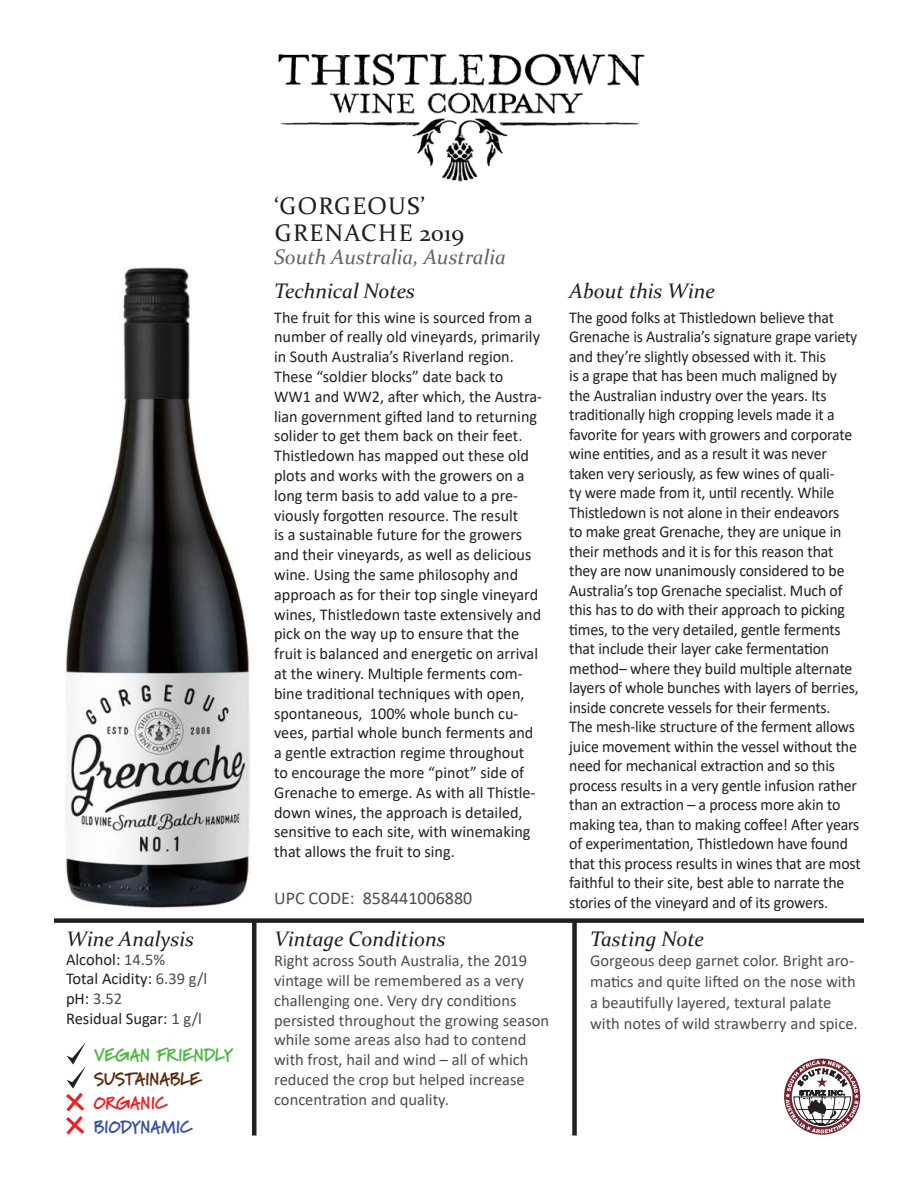
<style>
.page{position:relative;width:918px;height:1188px;background:#fff}
.page>*{position:absolute;margin:0;border:0;box-sizing:border-box;transform-origin:0 0}
.t1{font:24px/27px "Constantia";letter-spacing:.06em;color:#221f1f}
.t2{font:italic 21px "Constantia";color:#221f1f}
.t3{font:italic 21px "Constantia";color:#626366}
.t4{font:18px "Calibri";color:#4c4c4e}
.t5{font:900 18px "Marydale";color:#4fb747;scale:.92 1}
.t6{font:900 18px "Marydale";letter-spacing:-.01em;color:#5f280d;scale:.92 1}
.t7{font:900 18px "Marydale";color:#3952a4;scale:.92 1}
.t8{font:900 18px "Marydale";color:#ed2023;scale:.92 1}
.t9{font:16.5px/19.5px "Calibri";letter-spacing:-.01em;color:#221f1f;scale:.96 1}
.t10{font:16.5px/19.8px "Calibri";letter-spacing:-.01em;color:#221f1f}
.t11{font:16.5px/19.8px "Calibri";color:#4c4c4e}
.s1{color:#4c4c4e}
</style>
<div class="page">
<img style="left:65px;top:267px;width:185px;height:641px">
<svg style="left:785px;top:1060px;width:74px;height:73px"></svg>
<div style="left:54px;top:918px;width:810px;height:5px;background:#221f1f"></div>
<div style="left:252px;top:920px;width:5px;height:215px;background:#221f1f"></div>
<div style="left:572px;top:920px;width:5px;height:215px;background:#221f1f"></div>
<svg style="left:66px;top:1042px;width:20px;height:93px"></svg>
<img style="left:278px;top:54px;width:367px;height:128px">
<h1 class="t1" style="left:274px;top:195px;width:192px">‘GORGEOUS’<br>GRENACHE 2019</h1>
<p class="t3" style="left:274px;top:249px;width:233px">South Australia, Australia</p>
<p class="t2" style="left:274px;top:283px;width:142px">Technical Notes</p>
<p class="t2" style="left:569px;top:283px;width:147px">About this Wine</p>
<p class="t10" style="left:274px;top:307px;width:270px">The fruit for this wine is sourced from a number of really old vineyards, primarily in South Australia’s Riverland region.<br>These “soldier blocks” date back to WW1 and WW2, after which, the Austra&shy;lian government gifted land to returning solider to get them back on their feet.<br>Thistledown has mapped out these old plots and works with the growers on a long term basis to add value to a pre&shy;viously forgotten resource. The result<br>is a sustainable future for the growers and their vineyards, as well as delicious wine. Using the same philosophy and approach as for their top single vineyard wines, Thistledown taste extensively and pick on the way up to ensure that the fruit is balanced and energetic on arrival at the winery. Multiple ferments com&shy;bine traditional techniques with open, spontaneous, 100% whole bunch cu&shy;vees, partial whole bunch ferments and a gentle extraction regime throughout to encourage the more “pinot” side of Grenache to emerge. As with all Thistle&shy;down wines, the approach is detailed, sensitive to each site, with winemaking that allows the fruit to sing.</p>
<p class="t9" style="left:569px;top:307px;width:305px">The good folks at Thistledown believe that Grenache is Australia’s signature grape variety and they’re slightly obsessed with it. This<br>is a grape that has been much maligned by the Australian industry over the years. Its traditionally high cropping levels made it a favorite for years with growers and corporate wine entities, and as a result it was never taken very seriously, as few wines of quali-<br>ty were made from it, until recently. While Thistledown is not alone in their endeavors<br>to make great Grenache, they are unique in their methods and it is for this reason that they are now unanimously considered to be Australia’s top Grenache specialist. Much of this has to do with their approach to picking times, to the very detailed, gentle ferments that include their layer cake fermentation method– where they build multiple alternate layers of whole bunches with layers of berries, inside concrete vessels for their ferments.<br>The mesh-like structure of the ferment allows juice movement within the vessel without the need for mechanical extraction and so this process results in a very gentle infusion rather than an extraction – a process more akin to making tea, than to making coffee! After years of experimentation, Thistledown have found that this process results in wines that are most faithful to their site, best able to narrate the stories of the vineyard and of its growers.</p>
<p class="t4" style="left:274px;top:891px;width:200px">UPC CODE: 858441006880</p>
<p class="t2" style="left:66px;top:931px;width:130px">Wine Analysis</p>
<p class="t2" style="left:590px;top:931px;width:115px">Tasting Note</p>
<p class="t10" style="left:66px;top:950px;width:143px">Alcohol: <span class="s1">14.5%<br></span>Total Acidity: <span class="s1">6.39 g/l </span>pH: <span class="s1">3.52<br></span>Residual Sugar: <span class="s1">1 g/l</span></p>
<p class="t5" style="left:94px;top:1045px;width:153px">VEGAN FRIENDLY</p>
<p class="t6" style="left:94px;top:1069px;width:118px">SUSTAINABLE</p>
<p class="t8" style="left:94px;top:1093px;width:81px">ORGANIC</p>
<p class="t7" style="left:94px;top:1117px;width:109px">BIODYNAMIC</p>
<p class="t2" style="left:274px;top:931px;width:173px">Vintage Conditions</p>
<p class="t11" style="left:274px;top:950px;width:277px">Right across South Australia, the 2019 vintage will be remembered as a very challenging one. Very dry conditions persisted throughout the growing season while some areas also had to contend with frost, hail and wind – all of which reduced the crop but helped increase concentration and quality.</p>
<p class="t11" style="left:590px;top:951px;width:269px;line-height:21px">Gorgeous deep garnet color. Bright aro&shy;matics and quite lifted on the nose with a beautifully layered, textural palate with notes of wild strawberry and spice.</p>
</div>
